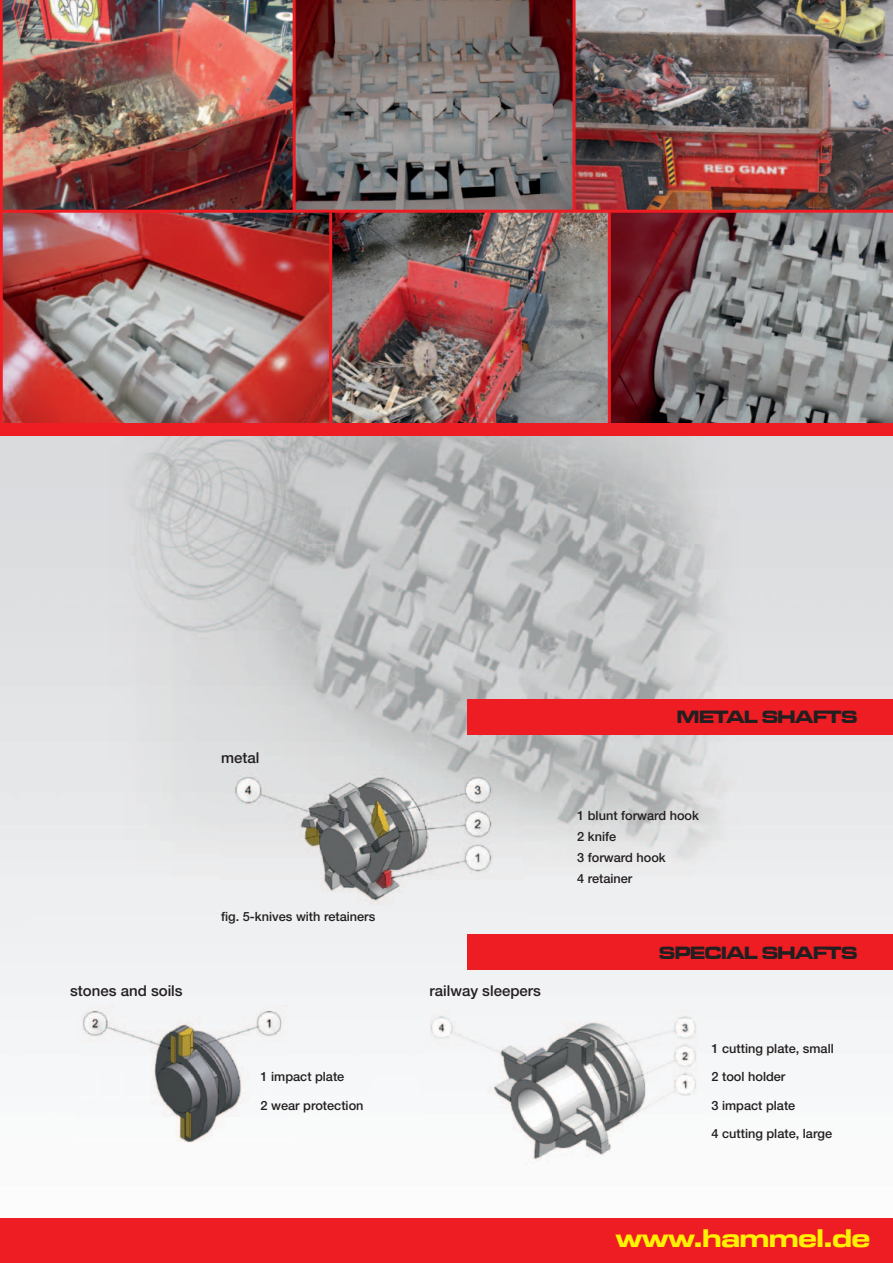
<style>
.page{position:relative;width:893px;height:1263px;background:#fff}
.page>*{position:absolute;margin:0;border:0;box-sizing:border-box;transform-origin:0 0}
.t1{font:26.4px "Microgramma D Bold Exte";color:#fff101}
.t2{font:18.45px "Microgramma D Bold Exte";letter-spacing:-.02em;color:#231f20}
.t3{font:500 15px "Helvetica Neue";color:#231f20}
.t4{font:500 12.75px/21px "Helvetica Neue";color:#231f20}
</style>
<div class="page">
<img style="left:0;top:436px;width:893px;height:621px">
<img style="left:3px;top:213px;width:326px;height:210px">
<img style="left:332px;top:213px;width:276px;height:210px">
<svg style="left:611px;top:213px;width:282px;height:210px;background:#827174"></svg>
<img style="left:3px;top:0;width:290px;height:210px">
<img style="left:296px;top:0;width:277px;height:210px">
<img style="left:576px;top:0;width:317px;height:210px">
<div style="left:0;top:1218px;width:893px;height:45px;background:#ee1d23"></div>
<div style="left:467px;top:699px;width:426px;height:36px;background:#ee1d23"></div>
<hr style="left:293px;top:0;width:3px;height:212px;background:#ee1d23">
<hr style="left:573px;top:0;width:3px;height:212px;background:#ee1d23">
<hr style="left:0;top:210px;width:893px;height:3px;background:#ee1d23">
<div style="left:0;top:423px;width:893px;height:13px;background:#ee1d23"></div>
<hr style="left:0;top:0;width:3px;height:431px;background:#ee1d23">
<hr style="left:329px;top:213px;width:3px;height:215px;background:#ee1d23">
<hr style="left:608px;top:213px;width:3px;height:215px;background:#ee1d23">
<img style="left:425px;top:1009px;width:279px;height:156px">
<img style="left:221px;top:757px;width:301px;height:169px">
<img style="left:77px;top:1006px;width:212px;height:137px">
<div style="left:467px;top:935px;width:426px;height:35px;background:#ee1d23"></div>
<p class="t3" style="left:221px;top:752px;width:40px">metal</p>
<p class="t3" style="left:70px;top:985px;width:114px">stones and soils</p>
<p class="t4" style="left:221px;top:907px;width:156px">fig. 5-knives with retainers</p>
<p class="t4" style="left:261px;top:1067px;width:85px">1 impact plate</p>
<p class="t4" style="left:261px;top:1096px;width:104px">2 wear protection</p>
<p class="t3" style="left:429px;top:985px;width:113px">railway sleepers</p>
<h2 class="t2" style="left:677px;top:706px;width:182px">METAL SHAFTS</h2>
<p class="t4" style="left:577px;top:806px;width:123px">1 blunt forward hook<br>2 knife<br>3 forward hook<br>4 retainer</p>
<h2 class="t2" style="left:659px;top:942px;width:200px">SPECIAL SHAFTS</h2>
<p class="t4" style="left:711px;top:1039px;width:124px">1 cutting plate, small</p>
<p class="t4" style="left:711px;top:1067px;width:75px">2 tool holder</p>
<p class="t4" style="left:711px;top:1096px;width:85px">3 impact plate</p>
<p class="t4" style="left:711px;top:1124px;width:122px">4 cutting plate, large</p>
<h1 class="t1" style="left:616px;top:1222px;width:256px">www.hammel.de</h1>
</div>
